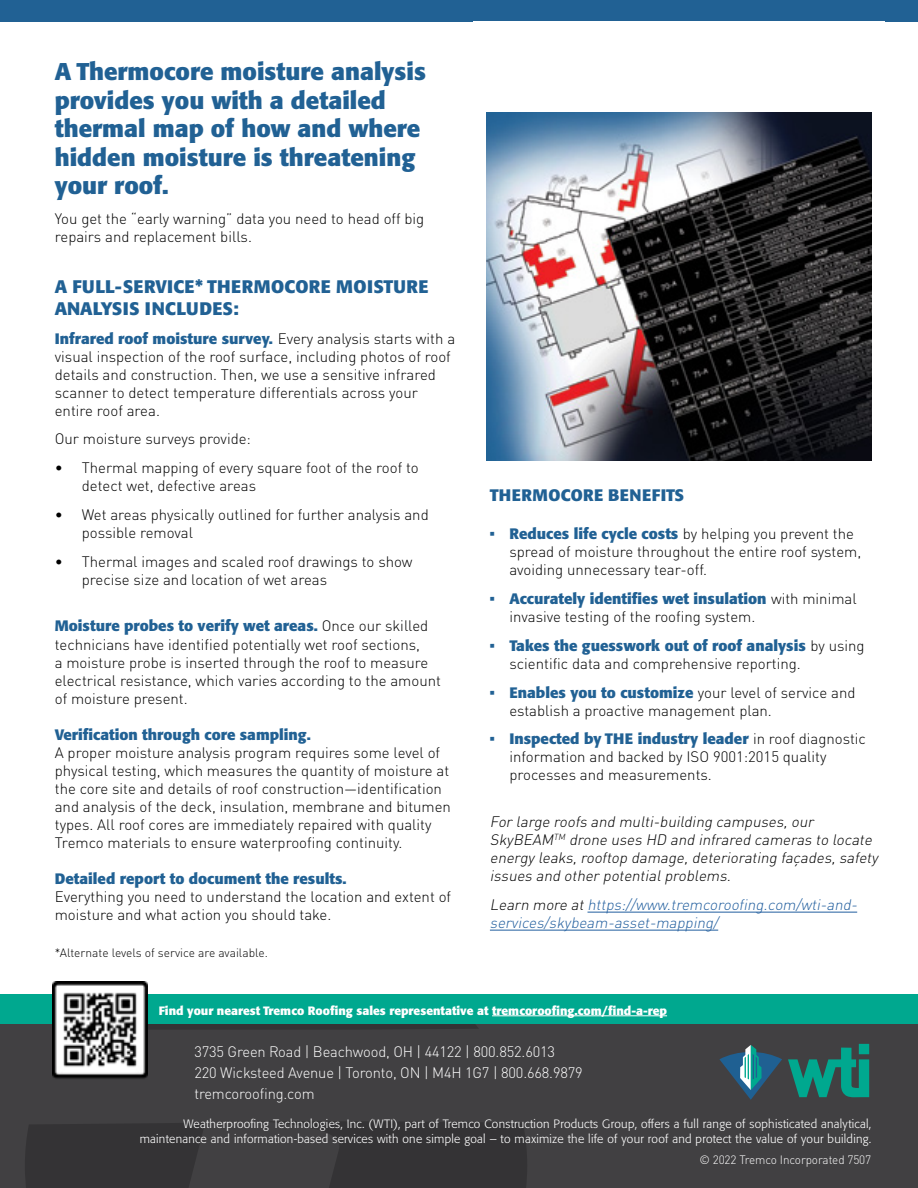
<style>
.page{position:relative;width:918px;height:1188px;background:#fff}
.page>*{position:absolute;margin:0;border:0;box-sizing:border-box;transform-origin:0 0}
.t1{font:700 24px/28.5px "Formata Pro";color:#216194}
.t2{font:700 18px/21.6px "Formata Pro";letter-spacing:.02em;color:#216194}
.t3{font:700 16.5px "Formata Pro";letter-spacing:.02em;color:#216194}
.t4{font:300 15px/18px "DINOT";color:#000}
.t5{font:700 15px "Formata Pro";color:#216194}
.t6{font:italic 300 15px/18px "DINOT";color:#000}
.t7{font:300 15px/21px "DINOT";letter-spacing:-.01em;color:#fff}
.t8{font:italic 300 15px/18px "DINOT";color:#215e9e}
.t9{font:300 12px/15px "Formata Pro";letter-spacing:.02em;color:#fff;text-align:right}
.t10{font:700 12px "Formata Pro";color:#fff}
.t11{font:300 12px "DINOT";color:#000}
.t12{font:300 12px "DINOT";letter-spacing:-.01em;color:#fff}
.s1{font-family:"DINOT";font-weight:300;color:#000}
.s2{color:#000}
</style>
<div class="page">
<div style="left:0;top:1012px;width:918px;height:176px;background:#414042"></div>
<div style="left:25px;top:1123px;width:180px;height:65px;background:#343335"></div>
<svg style="left:277px;top:1122px;width:250px;height:66px"></svg>
<div style="left:147px;top:1024px;width:331px;height:6px;background:#343335"></div>
<div style="left:0;top:995px;width:918px;height:29px;background:#00a88f"></div>
<div style="left:0;top:0;width:918px;height:22px;background:#216194"></div>
<hr style="left:588px;top:912px;width:269px;height:1px;background:#215e9e">
<hr style="left:490px;top:930px;width:228px;height:1px;background:#215e9e">
<img style="left:486px;top:112px;width:386px;height:349px">
<svg style="left:788px;top:1044px;width:81px;height:53px"></svg>
<svg style="left:719px;top:1045px;width:63px;height:55px"></svg>
<hr style="left:492px;top:1016px;width:175px;height:1px;background:#fff">
<img style="left:52px;top:982px;width:95px;height:97px">
<h1 class="t1" style="left:55px;top:57px;width:373px">A Thermocore moisture analysis provides you with a detailed thermal map of how and where hidden moisture is threatening your roof.</h1>
<p class="t4" style="left:55px;top:210px;width:371px">You get the “early warning” data you need to head off big repairs and replacement bills.</p>
<p class="t2" style="left:55px;top:276px;width:375px">A FULL-SERVICE* THERMOCORE MOISTURE<br>ANALYSIS INCLUDES:</p>
<p class="t5" style="left:55px;top:328px;width:402px">Infrared roof moisture survey. <span class="s1">Every analysis starts with a</span></p>
<p class="t4" style="left:55px;top:347px;width:398px">visual inspection of the roof surface, including photos of roof details and construction. Then, we use a sensitive infrared scanner to detect temperature differentials across your entire roof area.</p>
<p class="t4" style="left:55px;top:430px;width:198px">Our moisture surveys provide:</p>
<p class="t4" style="left:82px;top:459px;width:339px;text-indent:-27px">• Thermal mapping of every square foot of the roof to detect wet, defective areas</p>
<p class="t4" style="left:82px;top:505px;width:349px;text-indent:-27px">• Wet areas physically outlined for further analysis and possible removal</p>
<p class="t4" style="left:82px;top:552px;width:332px;text-indent:-27px">• Thermal images and scaled roof drawings to show precise size and location of wet areas</p>
<p class="t5" style="left:55px;top:616px;width:375px">Moisture probes to verify wet areas. <span class="s1">Once our skilled</span></p>
<p class="t4" style="left:55px;top:635px;width:388px">technicians have identified potentially wet roof sections,<br>a moisture probe is inserted through the roof to measure electrical resistance, which varies according to the amount of moisture present.</p>
<p class="t5" style="left:55px;top:724px;width:257px">Verification through core sampling.</p>
<p class="t4" style="left:55px;top:743px;width:398px">A proper moisture analysis program requires some level of physical testing, which measures the quantity of moisture at the core site and details of roof construction—identification and analysis of the deck, insulation, membrane and bitumen types. All roof cores are immediately repaired with quality Tremco materials to ensure waterproofing continuity.</p>
<p class="t5" style="left:55px;top:868px;width:293px">Detailed report to document the results.</p>
<p class="t4" style="left:55px;top:887px;width:398px">Everything you need to understand the location and extent of moisture and what action you should take.</p>
<p class="t11" style="left:55px;top:946px;width:215px">*Alternate levels of service are available.</p>
<p class="t3" style="left:490px;top:485px;width:196px">THERMOCORE BENEFITS</p>
<p class="t5" style="left:490px;top:524px;width:366px">• Reduces life cycle costs <span class="s1">by helping you prevent the</span></p>
<p class="t4" style="left:509px;top:543px;width:353px">spread of moisture throughout the entire roof system, avoiding unnecessary tear-off.</p>
<p class="t5" style="left:490px;top:589px;width:368px">• Accurately identifies wet insulation <span class="s1">with minimal</span></p>
<p class="t4" style="left:509px;top:607px;width:247px">invasive testing of the roofing system.</p>
<p class="t5" style="left:490px;top:636px;width:376px">• Takes the guesswork out of roof analysis <span class="s1">by using</span></p>
<p class="t4" style="left:509px;top:654px;width:293px">scientific data and comprehensive reporting.</p>
<p class="t5" style="left:490px;top:683px;width:367px">• Enables you to customize <span class="s1">your level of service and</span></p>
<p class="t4" style="left:509px;top:701px;width:264px">establish a proactive management plan.</p>
<p class="t5" style="left:490px;top:729px;width:378px">• Inspected by THE industry leader <span class="s1">in roof diagnostic</span></p>
<p class="t4" style="left:509px;top:748px;width:319px">information and backed by ISO 9001:2015 quality processes and measurements.</p>
<p class="t6" style="left:490px;top:813px;width:393px">For large roofs and multi-building campuses,our SkyBEAM<sup>TM</sup> drone uses HD and infrared cameras to locate energy leaks,rooftop damage,deteriorating façades,safety issues and other potentialproblems.</p>
<p class="t8" style="left:490px;top:895px;width:372px"><span class="s2">Learn more at</span>https://www.tremcoroofing.com/wti-and&shy;services/skybeam-asset-mapping/</p>
<p class="t10" style="left:159px;top:1003px;width:510px">Find your nearest Tremco Roofing sales representative at tremcoroofing.com/find-a-rep</p>
<p class="t7" style="left:194px;top:1041px;width:390px">3735 Green Road | Beachwood, OH | 44122 | 800.852.6013<br>220 Wicksteed Avenue | Toronto, ON | M4H 1G7 | 800.668.9879 tremcoroofing.com</p>
<p class="t9" style="left:140px;top:1116px;width:733px">Weatherproofing Technologies, Inc. (WTI), part of Tremco Construction Products Group, offers a full range of sophisticated analytical, maintenance and information-based services with one simple goal – to maximize the life of your roof and protect the value of your building.</p>
<p class="t12" style="left:700px;top:1152px;width:173px">© 2022 Tremco Incorporated 7507</p>
</div>
